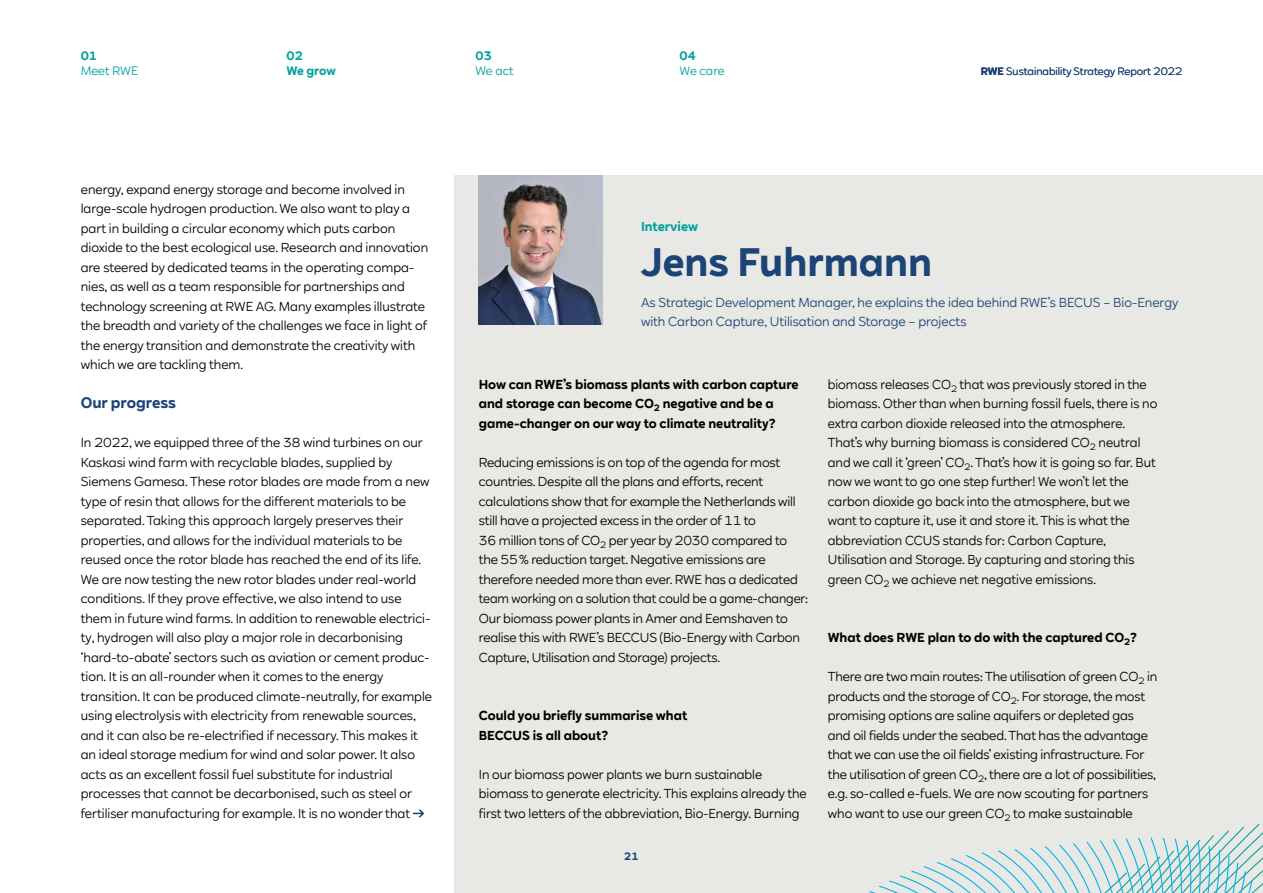
<style>
.page{position:relative;width:1263px;height:893px;background:#fff}
.page>*{position:absolute;margin:0;border:0;box-sizing:border-box;transform-origin:0 0}
.t1{font:700 39px "RWE Sans";color:#1d4477}
.t2{font:700 15px "RWE Sans";color:#1d4477}
.t3{font:12.75px/19.5px "RWE Sans";color:#000}
.t4{font:700 12.75px/19.5px "RWE Sans";color:#000}
.t5{font:12.75px/19.5px "RWE Sans";color:#1d4477}
.t6{font:700 12.75px "RWE Sans";color:#00a19f}
.t7{font:12px "RWE Sans";color:#00a19f}
.t8{font:700 12px/15px "RWE Sans";color:#00a19f}
.t9{font:10.5px "RWE Sans";color:#1d4477}
.t10{font:700 10.5px "RWE Sans";color:#1d4477}
.s1{font-weight:700}
</style>
<div class="page">
<div style="left:454px;top:176px;width:809px;height:717px;background:#e8e8e4"></div>
<img style="left:479px;top:176px;width:123px;height:148px">
<svg style="left:413px;top:809px;width:11px;height:9px"></svg>
<svg style="left:869px;top:824px;width:394px;height:69px"></svg>
<p class="t8" style="left:81px;top:49px;width:18px">01</p>
<p class="t7" style="left:81px;top:64px;width:59px">Meet RWE</p>
<p class="t8" style="left:286px;top:49px;width:51px">02<br>We grow</p>
<p class="t8" style="left:475px;top:49px;width:18px">03</p>
<p class="t7" style="left:475px;top:64px;width:40px">We act</p>
<p class="t8" style="left:680px;top:49px;width:18px">04</p>
<p class="t7" style="left:680px;top:64px;width:46px">We care</p>
<p class="t9" style="left:981px;top:65px;width:203px"><span class="s1">RWE</span> Sustainability Strategy Report 2022</p>
<p class="t3" style="left:81px;top:180px;width:349px">energy, expand energy storage and become involved in large-scale hydrogen production. We also want to play a part in building a circular economy which puts carbon dioxide to the best ecological use. Research and innovation are steered by dedicated teams in the operating compa&shy;nies, as well as a team responsible for partnerships and technology screening at RWE AG. Many examples illustrate the breadth and variety of the challenges we face in light of the energy transition and demonstrate the creativity with which we are tackling them.</p>
<p class="t2" style="left:81px;top:393px;width:97px">Our progress</p>
<p class="t3" style="left:81px;top:433px;width:353px">In 2022, we equipped three of the 38 wind turbines on our Kaskasi wind farm with recyclable blades, supplied by Siemens Gamesa. These rotor blades are made from a new type of resin that allows for the different materials to be separated. Taking this approach largely preserves their properties, and allows for the individual materials to be reused once the rotor blade has reached the end of its life.<br>We are now testing the new rotor blades under real-world conditions. If they prove effective, we also intend to use them in future wind farms. In addition to renewable electrici&shy;ty, hydrogen will also play a major role in decarbonising ‘hard-to-abate’ sectors such as aviation or cement produc&shy;tion. It is an all-rounder when it comes to the energy transition. It can be produced climate-neutrally, for example using electrolysis with electricity from renewable sources, and it can also be re-electrified if necessary. This makes it an ideal storage medium for wind and solar power. It also acts as an excellent fossil fuel substitute for industrial processes that cannot be decarbonised, such as steel or fertiliser manufacturing for example. It is no wonder that</p>
<p class="t6" style="left:641px;top:218px;width:59px">Interview</p>
<h1 class="t1" style="left:641px;top:237px;width:293px">Jens Fuhrmann</h1>
<p class="t5" style="left:641px;top:293px;width:539px">As Strategic Development Manager, he explains the idea behind RWE’s BECUS – Bio-Energy with Carbon Capture, Utilisation and Storage – projects</p>
<p class="t4" style="left:479px;top:375px;width:321px">How can RWE’s biomass plants with carbon capture and storage can become CO<sub>2</sub> negative and be a game-changer on our way to climate neutrality?</p>
<p class="t3" style="left:479px;top:453px;width:331px">Reducing emissions is on top of the agenda for most countries. Despite all the plans and efforts, recent calculations show that for example the Netherlands will still have a projected excess in the order of 11 to<br>36 million tons of CO<sub>2</sub> per year by 2030 compared to the 55 % reduction target. Negative emissions are therefore needed more than ever. RWE has a dedicated team working on a solution that could be a game-changer:<br>Our biomass power plants in Amer and Eemshaven to realise this with RWE’s BECCUS (Bio-Energy with Carbon Capture, Utilisation and Storage) projects.</p>
<p class="t4" style="left:479px;top:706px;width:210px">Could you briefly summarise what<br>BECCUS is all about?</p>
<p class="t3" style="left:479px;top:765px;width:329px">In our biomass power plants we burn sustainable biomass to generate electricity. This explains already the first two letters of the abbreviation, Bio-Energy. Burning</p>
<p class="t10" style="left:624px;top:849px;width:16px">21</p>
<p class="t3" style="left:828px;top:375px;width:331px">biomass releases CO<sub>2</sub> that was previously stored in the biomass. Other than when burning fossil fuels, there is no extra carbon dioxide released into the atmosphere.<br>That’s why burning biomass is considered CO<sub>2</sub> neutral and we call it ‘green’ CO<sub>2</sub>. That’s how it is going so far. But now we want to go one step further! We won’t let the carbon dioxide go back into the atmosphere, but we want to capture it, use it and store it. This is what the abbreviation CCUS stands for: Carbon Capture, Utilisation and Storage. By capturing and storing this green CO<sub>2</sub> we achieve net negative emissions.</p>
<p class="t4" style="left:828px;top:628px;width:311px">What does RWE plan to do with the captured CO<sub>2</sub>?</p>
<p class="t3" style="left:828px;top:667px;width:331px">There are two main routes: The utilisation of green CO<sub>2</sub> in products and the storage of CO<sub>2</sub>. For storage, the most promising options are saline aquifers or depleted gas and oil fields under the seabed. That has the advantage that we can use the oil fields’ existing infrastructure. For the utilisation of green CO<sub>2</sub>, there are a lot of possibilities, e.g. so-called e-fuels. We are now scouting for partners who want to use our green CO<sub>2</sub> to make sustainable</p>
</div>
